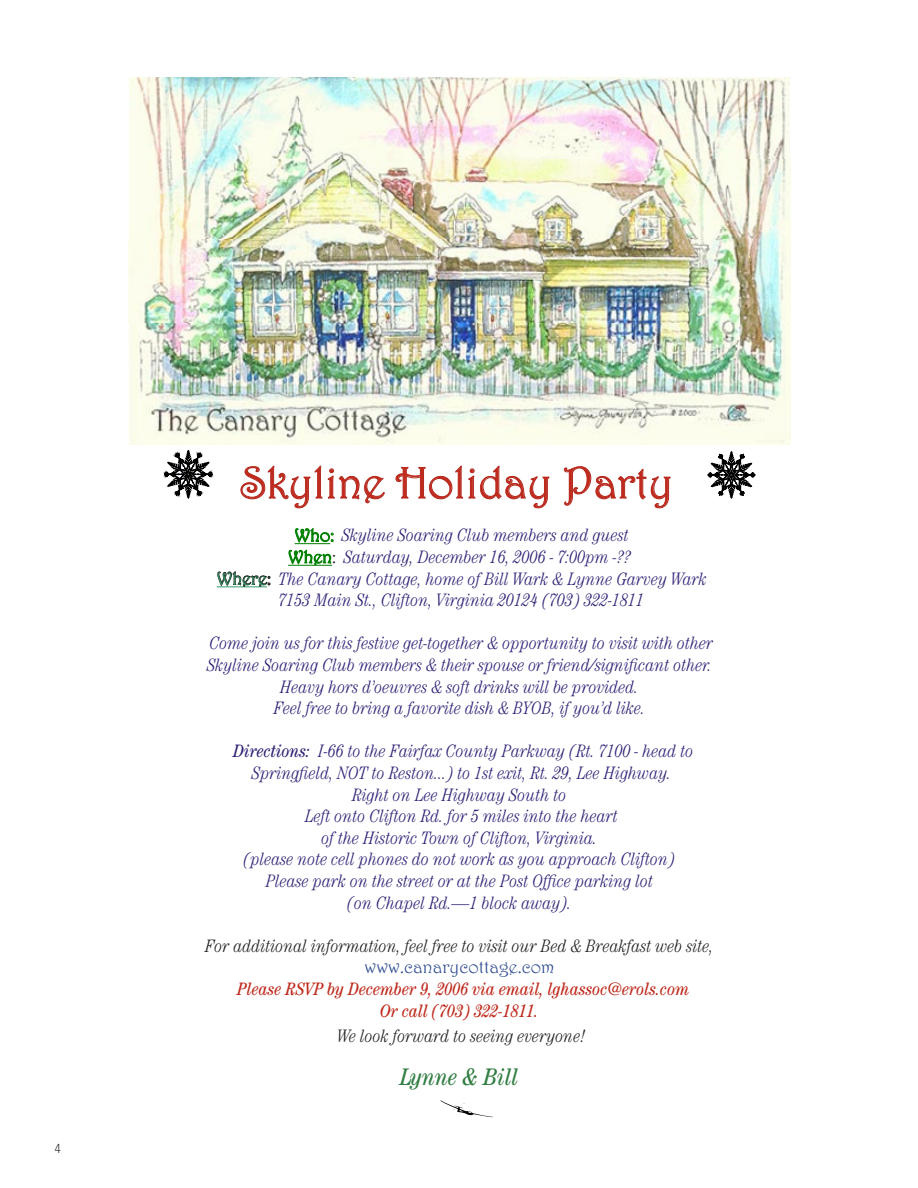
<style>
.page{position:relative;width:918px;height:1188px;background:#fff}
.page>*{position:absolute;margin:0;border:0;box-sizing:border-box;transform-origin:0 0}
.t1{font:45px "Harrington";color:#bf2a1d}
.t2{font:italic condensed 24px "Century";color:#317e42}
.t3{font:italic 300 condensed 18px/21.6px "Century";color:#322176;text-align:center}
.t4{font:italic 300 condensed 18px/21.6px "Century";color:#212120;text-align:center}
.SkylineBldface{font:200 13.5px "The Sans Cd LF2";color:#212120}
.s1{font-family:"Harrington";font-weight:400;font-style:normal;font-stretch:normal;color:#008000}
.s2{font-family:"Harrington";font-weight:400;font-style:normal;font-stretch:normal;color:#212120}
.s3{font-family:"Harrington";font-weight:400;font-style:normal;font-stretch:normal;color:#396}
.s4{font-weight:400}
.s5{font-family:"Harrington";font-weight:400;font-style:normal;font-stretch:normal;color:#2d4b8f}
.s6{font-weight:400;color:#bf2a1d}
</style>
<div class="page">
<svg style="left:440px;top:1100px;width:53px;height:17px"></svg>
<img style="left:129px;top:78px;width:661px;height:366px">
<svg style="left:164px;top:450px;width:49px;height:48px"></svg>
<svg style="left:240px;top:465px;width:145px;height:44px"></svg>
<svg style="left:395px;top:465px;width:155px;height:44px"></svg>
<svg style="left:564px;top:466px;width:107px;height:43px"></svg>
<svg style="left:708px;top:452px;width:47px;height:46px"></svg>
<svg style="left:288px;top:528px;width:46px;height:38px"></svg>
<svg style="left:217px;top:571px;width:54px;height:17px"></svg>
<p class="SkylineBldface" style="left:55px;top:1142px;width:7px">4</p>
<p class="t1" style="left:241px;top:456px;width:434px">Skyline Holiday Party</p>
<p class="t3" style="left:217px;top:524px;width:492px"><span class="s1">Who:</span> Skyline Soaring Club members and guest<br><span class="s1">When</span><span class="s2">:</span> Saturday, December 16, 2006 - 7:00pm -??<br><span class="s3">Where</span><span class="s2">:</span> The Canary Cottage, home of Bill Wark &amp; Lynne Garvey Wark 7153 Main St., Clifton, Virginia 20124 (703) 322-1811</p>
<p class="t3" style="left:210px;top:632px;width:505px">Come join us for this festive get-together &amp; opportunity to visit with other</p>
<p class="t3" style="left:207px;top:654px;width:506px">Skyline Soaring Club members &amp; their spouse or friend/significant other.</p>
<p class="t3" style="left:280px;top:675px;width:360px">Heavy hors d’oeuvres &amp; soft drinks will be provided.</p>
<p class="t3" style="left:274px;top:697px;width:373px">Feel free to bring a favorite dish &amp; BYOB, if you’d like.</p>
<p class="t3" style="left:233px;top:740px;width:462px"><span class="s4">Directions:</span> I-66 to the Fairfax County Parkway (Rt. 7100 - head to<br>Springfield, NOT to Reston...) to 1st exit, Rt. 29, Lee Highway.</p>
<p class="t3" style="left:305px;top:783px;width:314px">Right on Lee Highway South to<br>Left onto Clifton Rd. for 5 miles into the heart</p>
<p class="t3" style="left:322px;top:827px;width:277px">of the Historic Town of Clifton, Virginia.</p>
<p class="t3" style="left:244px;top:848px;width:433px">(please note cell phones do not work as you approach Clifton)</p>
<p class="t3" style="left:266px;top:870px;width:389px">Please park on the street or at the Post Office parking lot</p>
<p class="t3" style="left:348px;top:891px;width:226px">(on Chapel Rd.—1 block away).</p>
<p class="t4" style="left:206px;top:935px;width:510px">For additional information, feel free to visit our Bed &amp; Breakfast web site, <span class="s5">www.canarycottage.com<br></span><span class="s6">Please RSVP by December 9, 2006 via email, lghassoc@erols.com</span></p>
<p class="t4" style="left:338px;top:998px;width:249px;line-height:25.2px"><span class="s6">Or call (703) 322-1811.<br></span>We look forward to seeing everyone!</p>
<p class="t2" style="left:401px;top:1063px;width:120px">Lynne &amp; Bill</p>
</div>
